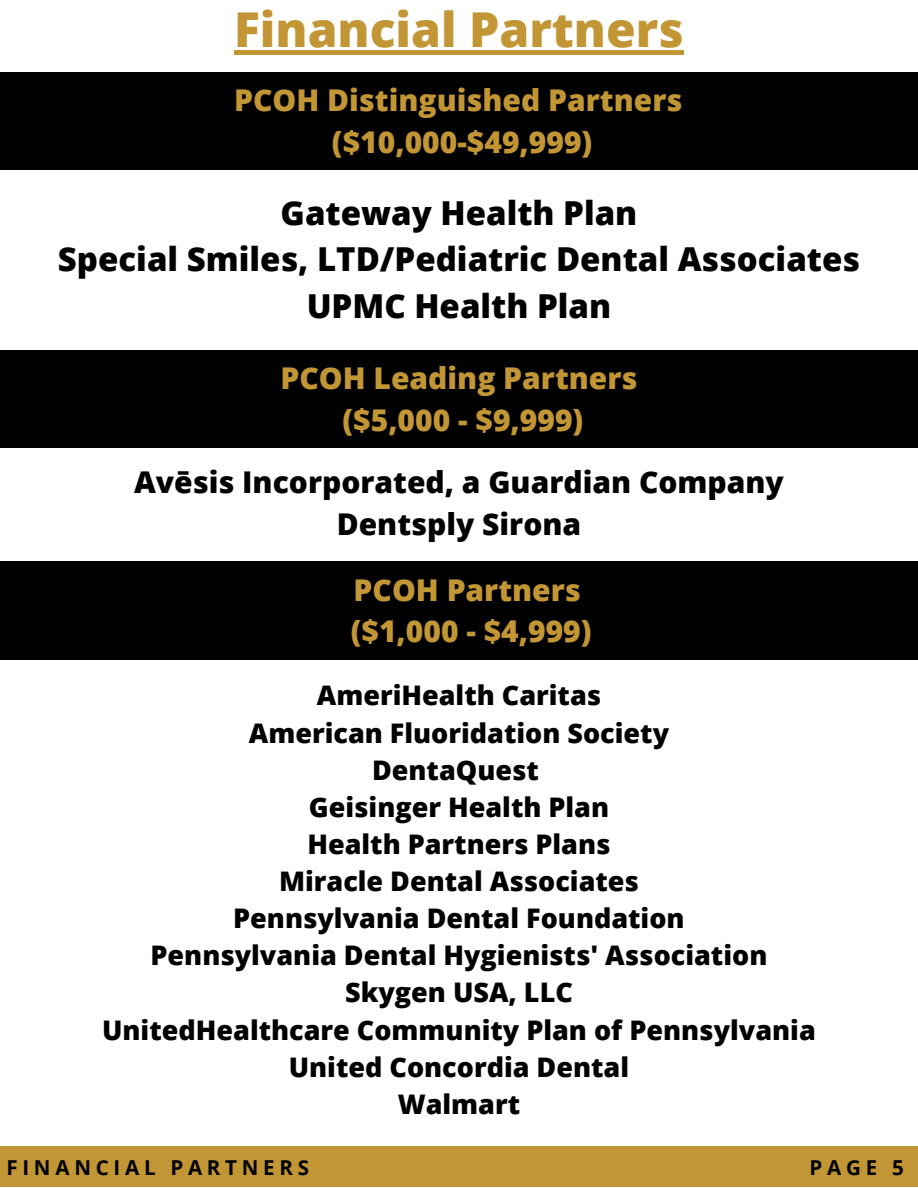
<style>
.page{position:relative;width:918px;height:1188px;background:#fff}
.page>*{position:absolute;margin:0;border:0;box-sizing:border-box;transform-origin:0 0}
.t1{font:800 48px "Open Sans";color:#c29635}
.t2{font:800 33px "Open Sans";color:#000}
.t3{font:800 30px "Open Sans";color:#c29635}
.t4{font:800 30px "Open Sans";color:#000}
.t5{font:800 27px "Open Sans";color:#000}
.t6{font:700 20.55px "Open Sans";letter-spacing:.23em;color:#000}
</style>
<div class="page">
<div style="left:234px;top:50px;width:450px;height:5px;background:#c29635"></div>
<div style="left:0;top:1147px;width:918px;height:40px;background:#c29635"></div>
<div style="left:0;top:72px;width:918px;height:98px;background:#000"></div>
<div style="left:0;top:350px;width:918px;height:98px;background:#000"></div>
<div style="left:0;top:561px;width:918px;height:99px;background:#000"></div>
<p class="t1" style="left:234px;top:-4px;width:451px">Financial Partners</p>
<p class="t3" style="left:234px;top:79px;width:450px">PCOH Distinguished Partners</p>
<p class="t3" style="left:332px;top:121px;width:262px">($10,000-$49,999)</p>
<p class="t2" style="left:281px;top:190px;width:358px">Gateway Health Plan</p>
<p class="t2" style="left:58px;top:236px;width:804px">Special Smiles, LTD/Pediatric Dental Associates</p>
<p class="t2" style="left:307px;top:282px;width:306px">UPMC Health Plan</p>
<p class="t3" style="left:280px;top:357px;width:359px">PCOH Leading Partners</p>
<p class="t3" style="left:342px;top:399px;width:242px">($5,000 - $9,999)</p>
<p class="t4" style="left:134px;top:461px;width:651px">Avēsis Incorporated, a Guardian Company</p>
<p class="t4" style="left:337px;top:503px;width:246px">Dentsply Sirona</p>
<p class="t3" style="left:354px;top:569px;width:229px">PCOH Partners</p>
<p class="t3" style="left:351px;top:610px;width:242px">($1,000 - $4,999)</p>
<p class="t5" style="left:317px;top:677px;width:286px">AmeriHealth Caritas</p>
<p class="t5" style="left:249px;top:714px;width:422px">American Fluoridation Society</p>
<p class="t5" style="left:372px;top:751px;width:168px">DentaQuest</p>
<p class="t5" style="left:309px;top:788px;width:302px">Geisinger Health Plan</p>
<p class="t5" style="left:307px;top:825px;width:305px">Health Partners Plans</p>
<p class="t5" style="left:279px;top:862px;width:361px">Miracle Dental Associates</p>
<p class="t5" style="left:233px;top:899px;width:453px">Pennsylvania Dental Foundation</p>
<p class="t5" style="left:151px;top:937px;width:618px">Pennsylvania Dental Hygienists' Association</p>
<p class="t5" style="left:345px;top:974px;width:229px">Skygen USA, LLC</p>
<p class="t5" style="left:102px;top:1011px;width:715px">UnitedHealthcare Community Plan of Pennsylvania</p>
<p class="t5" style="left:289px;top:1048px;width:342px">United Concordia Dental</p>
<p class="t5" style="left:398px;top:1085px;width:124px">Walmart</p>
<p class="t6" style="left:6px;top:1153px;width:304px">FINANCIAL PARTNERS</p>
<p class="t6" style="left:810px;top:1153px;width:96px">PAGE 5</p>
</div>
